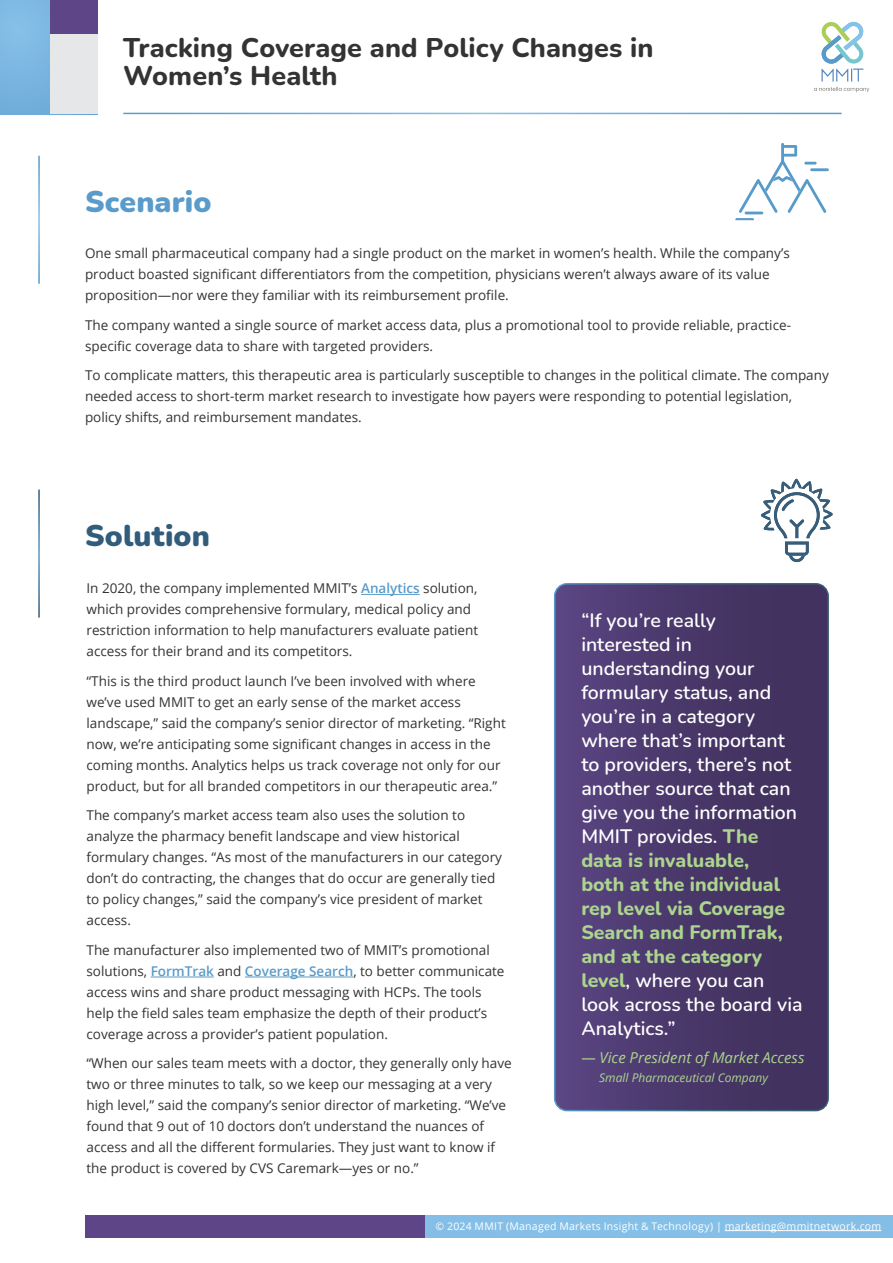
<style>
.page{position:relative;width:893px;height:1263px;background:#fff}
.page>*{position:absolute;margin:0;border:0;box-sizing:border-box;transform-origin:0 0}
.headline{font:900 30px "Nunito";letter-spacing:.005em;color:#599bca}
.headline-2{font:900 30px "Nunito";letter-spacing:.005em;color:#325d7a}
.headline-3{font:800 27px/28.5px "Nunito";letter-spacing:.005em;color:#333}
.Paragraph_Style_1{font:600 19.5px/24px "Nunito";color:#fff}
.Paragraph_Style_1-2{font:italic 15px "Open Sans";color:#acd58d}
.Paragraph_Style_1-3{font:13.5px/21px "Open Sans";color:#323332}
.Paragraph_Style_1-4{font:italic 12px "Open Sans";color:#acd58d}
.body_text{font:10.5px "Open Sans";letter-spacing:.025em;color:#fff}
.s1{font-weight:600;color:#599bca}
.s2{font-weight:800;color:#acd58d}
</style>
<div class="page">
<hr style="left:361px;top:594px;width:59px;height:1px;background:#599bca">
<hr style="left:151px;top:977px;width:63px;height:1px;background:#599bca">
<hr style="left:245px;top:977px;width:108px;height:1px;background:#599bca">
<svg style="left:761px;top:479px;width:72px;height:83px"></svg>
<svg style="left:735px;top:145px;width:94px;height:75px"></svg>
<svg style="left:814px;top:21px;width:55px;height:71px"></svg>
<div style="left:0;top:0;width:98px;height:114px;background:#7db8e2"></div>
<div style="left:50px;top:0;width:48px;height:47px;background:#5d4588"></div>
<div style="left:50px;top:34px;width:48px;height:80px;background:#e6e7e9"></div>
<div style="left:85px;top:1215px;width:340px;height:22px;background:#5d4588"></div>
<div style="left:425px;top:1215px;width:468px;height:22px;background:#85bfe7"></div>
<hr style="left:725px;top:1230px;width:156px;height:1px;background:#fff">
<svg style="left:556px;top:586px;width:271px;height:524px;background:#4a386b"></svg>
<div style="left:554px;top:583px;width:275px;height:528px;border:2px solid #fff;border-radius:12px"></div>
<p class="headline-3" style="left:123px;top:32px;width:532px">Tracking Coverage and Policy Changes in<br>Women’s Health</p>
<p class="headline" style="left:85px;top:180px;width:128px">Scenario</p>
<p class="Paragraph_Style_1-3" style="left:85px;top:243px;width:706px">One small pharmaceutical company had a single product on the market in women’s health. While the company’s product boasted significant differentiators from the competition, physicians weren’t always aware of its value proposition—nor were they familiar with its reimbursement profile.</p>
<p class="Paragraph_Style_1-3" style="left:85px;top:314px;width:707px">The company wanted a single source of market access data, plus a promotional tool to provide reliable, practice&shy;specific coverage data to share with targeted providers.</p>
<p class="Paragraph_Style_1-3" style="left:85px;top:365px;width:745px">To complicate matters, this therapeutic area is particularly susceptible to changes in the political climate. The company needed access to short-term market research to investigate how payers were responding to potential legislation, policy shifts, and reimbursement mandates.</p>
<p class="headline-2" style="left:85px;top:514px;width:126px">Solution</p>
<p class="Paragraph_Style_1-3" style="left:87px;top:578px;width:393px">In 2020, the company implemented MMIT’s <span class="s1">Analytics</span> solution, which provides comprehensive formulary, medical policy and restriction information to help manufacturers evaluate patient access for their brand and its competitors.</p>
<p class="Paragraph_Style_1-3" style="left:87px;top:670px;width:421px">“This is the third product launch I’ve been involved with where we’ve used MMIT to get an early sense of the market access landscape,” said the company’s senior director of marketing. “Right now, we’re anticipating some significant changes in access in the coming months. Analytics helps us track coverage not only for our product, but for all branded competitors in our therapeutic area.”</p>
<p class="Paragraph_Style_1-3" style="left:87px;top:805px;width:417px">The company’s market access team also uses the solution to analyze the pharmacy benefit landscape and view historical formulary changes. “As most of the manufacturers in our category don’t do contracting, the changes that do occur are generally tied to policy changes,” said the company’s vice president of market access.</p>
<p class="Paragraph_Style_1-3" style="left:87px;top:939px;width:419px">The manufacturer also implemented two of MMIT’s promotional solutions, <span class="s1">FormTrak</span> and <span class="s1">Coverage Search</span>, to better communicate access wins and share product messaging with HCPs. The tools help the field sales team emphasize the depth of their product’s coverage across a provider’s patient population.</p>
<p class="Paragraph_Style_1-3" style="left:87px;top:1053px;width:427px">“When our sales team meets with a doctor, they generally only have two or three minutes to talk, so we keep our messaging at a very high level,” said the company’s senior director of marketing. “We’ve found that 9 out of 10 doctors don’t understand the nuances of access and all the different formularies. They just want to know if the product is covered by CVS Caremark—yes or no.”</p>
<p class="Paragraph_Style_1" style="left:581px;top:607px;width:223px">“If you’re really interested in understanding your formulary status, and you’re in a category where that’s important to providers, there’s not another source that can give you the information<br>MMIT provides. <span class="s2">The data is invaluable,<br>both at the individual rep level via Coverage<br>Search and FormTrak, and at the category level</span>, where you can look across the board via<br>Analytics.”</p>
<p class="Paragraph_Style_1-2" style="left:581px;top:1048px;width:225px">— Vice President of Market Access</p>
<p class="Paragraph_Style_1-4" style="left:599px;top:1070px;width:170px">Small Pharmaceutical Company</p>
<p class="body_text" style="left:436px;top:1219px;width:447px">© 2024 MMIT (Managed Markets Insight &amp; Technology) | marketing@mmitnetwork.com</p>
</div>
